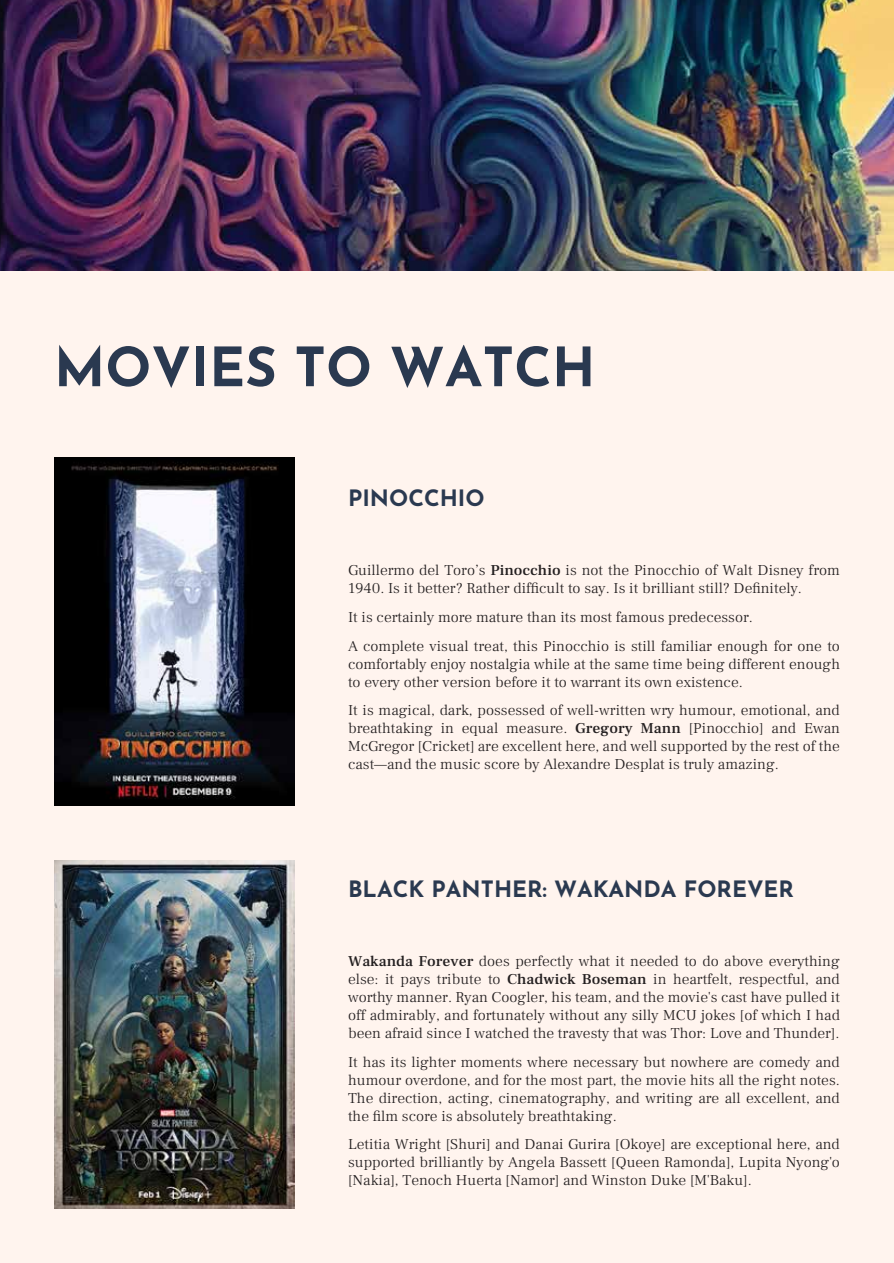
<style>
.page{position:relative;width:894px;height:1263px;background:#fff}
.page>*{position:absolute;margin:0;border:0;box-sizing:border-box;transform-origin:0 0}
.t1{font:700 54px "Josefin Sans";color:#2a3950}
.t2{font:700 22.5px "Josefin Sans";color:#2a3950}
.t3{font:300 15px/18px "Frank Ruhl Libre";color:#231f20;text-align:justify}
.s1{font-weight:500}
</style>
<div class="page">
<div style="left:0;top:0;width:893px;height:1263px;background:#fff4ee"></div>
<img style="left:54px;top:457px;width:240px;height:349px">
<img style="left:54px;top:860px;width:240px;height:349px">
<img style="left:0;top:0;width:893px;height:270px">
<h1 class="t1" style="left:54px;top:327px;width:543px">MOVIES TO WATCH</h1>
<h2 class="t2" style="left:348px;top:481px;width:138px">PINOCCHIO</h2>
<p class="t3" style="left:348px;top:561px;width:493px">Guillermo del Toro’s <span class="s1">Pinocchio</span> is not the Pinocchio of Walt Disney from<br>1940. Is it better? Rather difficult to say. Is it brilliant still? Definitely.</p>
<p class="t3" style="left:348px;top:603px;width:493px;line-height:28.5px">It is certainly more mature than its most famous predecessor.<br>A complete visual treat, this Pinocchio is still familiar enough for one to</p>
<p class="t3" style="left:348px;top:654px;width:493px">comfortably enjoy nostalgia while at the same time being different enough to every other version before it to warrant its own existence.</p>
<p class="t3" style="left:348px;top:701px;width:493px">It is magical, dark, possessed of well-written wry humour, emotional, and breathtaking in equal measure. <span class="s1">Gregory Mann</span> [Pinocchio] and Ewan McGregor [Cricket] are excellent here, and well supported by the rest of the cast—and the music score by Alexandre Desplat is truly amazing.</p>
<h2 class="t2" style="left:348px;top:872px;width:447px">BLACK PANTHER: WAKANDA FOREVER</h2>
<p class="t3" style="left:348px;top:952px;width:493px"><span class="s1">Wakanda Forever</span> does perfectly what it needed to do above everything else: it pays tribute to <span class="s1">Chadwick Boseman</span> in heartfelt, respectful, and worthy manner. Ryan Coogler, his team, and the movie's cast have pulled it off admirably, and fortunately without any silly MCU jokes [of which I had been afraid since I watched the travesty that was Thor: Love and Thunder].</p>
<p class="t3" style="left:348px;top:1053px;width:493px">It has its lighter moments where necessary but nowhere are comedy and humour overdone, and for the most part, the movie hits all the right notes.<br>The direction, acting, cinematography, and writing are all excellent, and the film score is absolutely breathtaking.</p>
<p class="t3" style="left:348px;top:1135px;width:493px">Letitia Wright [Shuri] and Danai Gurira [Okoye] are exceptional here, and supported brilliantly by Angela Bassett [Queen Ramonda], Lupita Nyong'o [Nakia], Tenoch Huerta [Namor] and Winston Duke [M'Baku].</p>
</div>
